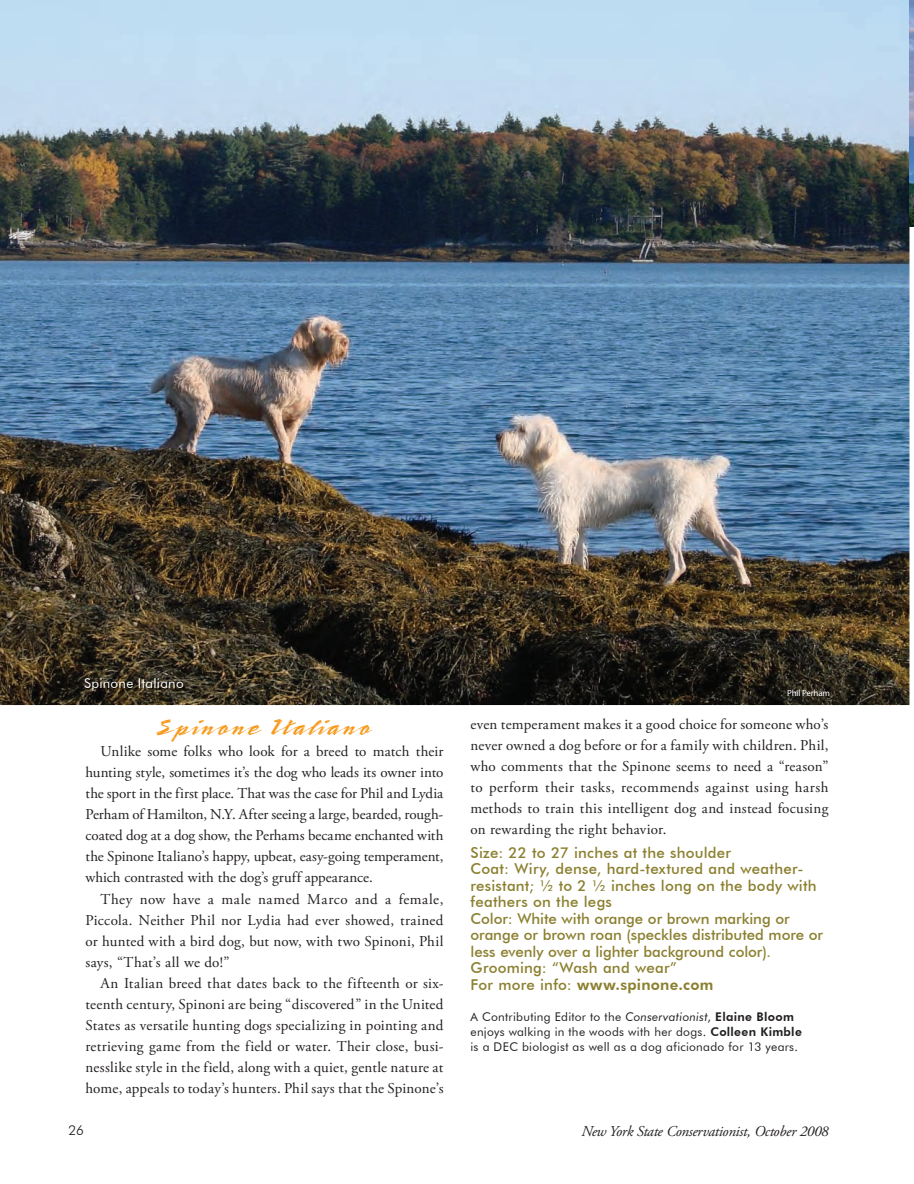
<style>
.page{position:relative;width:914px;height:1184px;background:#fff}
.page>*{position:absolute;margin:0;border:0;box-sizing:border-box;transform-origin:0 0}
.t1{font:24px "Bronx Plain";letter-spacing:.01em;color:#f6991c}
.t2{font:15px/21px "Adobe Garamond Pro";letter-spacing:.01em;color:#231f20;text-align:justify}
.t3{font:500 15px/16.5px "Futura BT";letter-spacing:.01em;color:#8c8030}
.t4{font:italic 15px "Adobe Garamond Pro";letter-spacing:-.02em;color:#231f20}
.t5{font:13.5px "Futura BT";letter-spacing:.02em;color:#fff}
.t6{font:300 13.5px "Futura BT";color:#231f20}
.t7{font:12px/15px "Futura BT";letter-spacing:.025em;color:#231f20}
.t8{font:9px "Myriad Pro";letter-spacing:-.025em;color:#fff}
.s1{font-weight:800}
.s2{font-style:italic}
</style>
<div class="page">
<img style="left:0;top:0;width:909px;height:705px">
<img style="left:86px;top:679px;width:245px;height:25px">
<img style="left:909px;top:5px;width:5px;height:222px">
<svg style="left:0;top:0;width:5px;height:5px"></svg>
<svg style="left:908px;top:0;width:6px;height:5px"></svg>
<p class="t5" style="left:84px;top:675px;width:101px">Spinone Italiano</p>
<h1 class="t1" style="left:156px;top:716px;width:218px">Spinone Italiano</h1>
<p class="t2" style="left:86px;top:741px;width:359px;text-indent:15px">Unlike some folks who look for a breed to match their hunting style, sometimes it’s the dog who leads its owner into the sport in the first place. That was the case for Phil and Lydia Perham of Hamilton, N.Y. After seeing a large, bearded, rough&shy;coated dog at a dog show, the Perhams became enchanted with the Spinone Italiano’s happy, upbeat, easy-going temperament, which contrasted with the dog’s gruff appearance.</p>
<p class="t2" style="left:86px;top:888px;width:359px;text-indent:15px">They now have a male named Marco and a female, Piccola. Neither Phil nor Lydia had ever showed, trained or hunted with a bird dog, but now, with two Spinoni, Phil says, “That’s all we do!”</p>
<p class="t2" style="left:86px;top:972px;width:359px;text-indent:15px">An Italian breed that dates back to the fifteenth or six&shy;teenth century, Spinoni are being “discovered” in the United States as versatile hunting dogs specializing in pointing and retrieving game from the field or water. Their close, busi&shy;nesslike style in the field, along with a quiet, gentle nature at home, appeals to today’s hunters. Phil says that the Spinone’s</p>
<p class="t6" style="left:69px;top:1122px;width:17px">26</p>
<p class="t8" style="left:787px;top:687px;width:44px">Phil Perham</p>
<p class="t2" style="left:470px;top:714px;width:359px">even temperament makes it a good choice for someone who’s never owned a dog before or for a family with children. Phil, who comments that the Spinone seems to need a “reason” to perform their tasks, recommends against using harsh methods to train this intelligent dog and instead focusing on rewarding the right behavior.</p>
<p class="t3" style="left:470px;top:844px;width:354px">Size: 22 to 27 inches at the shoulder<br>Coat: Wiry, dense, hard-textured and weather&shy;resistant; ½ to 2 ½ inches long on the body with feathers on the legs<br>Color: White with orange or brown marking or orange or brown roan (speckles distributed more or less evenly over a lighter background color).<br>Grooming: “Wash and wear”<br>For more info: <span class="s1">www.spinone.com</span></p>
<p class="t7" style="left:470px;top:1009px;width:333px">A Contributing Editor to the <span class="s2">Conservationist</span>, <span class="s1">Elaine Bloom </span>enjoys walking in the woods with her dogs. <span class="s1">Colleen Kimble </span>is a DEC biologist as well as a dog aficionado for 13 years.</p>
<p class="t4" style="left:581px;top:1121px;width:249px">New York State Conservationist, October 2008</p>
</div>
